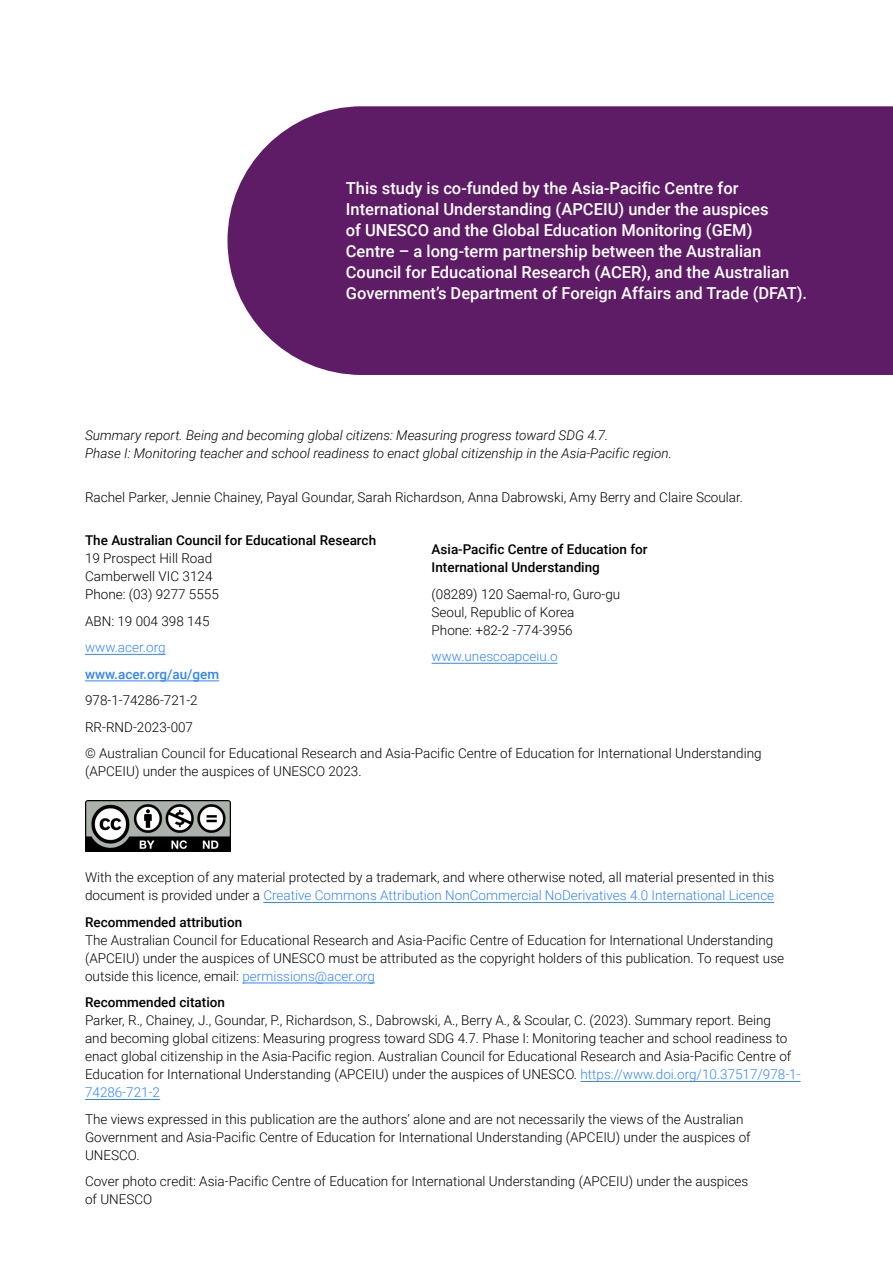
<style>
.page{position:relative;width:893px;height:1263px;background:#fff}
.page>*{position:absolute;margin:0;border:0;box-sizing:border-box;transform-origin:0 0}
.t1{font:500 16.5px/21px "Roboto";color:#fff}
.t2{font:300 13.5px/18px "Roboto";color:#000}
.t3{font:italic 300 13.5px/18px "Roboto";color:#000}
.t4{font:500 13.5px/18px "Roboto";color:#000}
.t5{font:300 13.5px "Roboto";color:#3385ff}
.t6{font:500 13.5px "Roboto";color:#3385ff}
.s1{color:#3385ff}
</style>
<div class="page">
<hr style="left:85px;top:654px;width:81px;height:1px;background:#3385ff">
<hr style="left:85px;top:681px;width:134px;height:1px;background:#3385ff">
<hr style="left:263px;top:902px;width:511px;height:1px;background:#3385ff">
<hr style="left:242px;top:983px;width:133px;height:1px;background:#3385ff">
<hr style="left:580px;top:1081px;width:221px;height:1px;background:#3385ff">
<hr style="left:85px;top:1099px;width:75px;height:1px;background:#3385ff">
<img style="left:85px;top:801px;width:145px;height:50px">
<div style="left:227px;top:106px;width:666px;height:269px;background:#5e1c66"></div>
<hr style="left:432px;top:663px;width:126px;height:1px;background:#3385ff">
<p class="t1" style="left:346px;top:177px;width:463px">This study is co-funded by the Asia-Pacific Centre for International Understanding (APCEIU) under the auspices<br>of UNESCO and the Global Education Monitoring (GEM)<br>Centre – a long-term partnership between the Australian Council for Educational Research (ACER), and the Australian Government’s Department of Foreign Affairs and Trade (DFAT).</p>
<p class="t3" style="left:85px;top:426px;width:588px">Summary report. Being and becoming global citizens: Measuring progress toward SDG 4.7.<br>Phase I: Monitoring teacher and school readiness to enact global citizenship in the Asia-Pacific region.</p>
<p class="t2" style="left:85px;top:487px;width:660px">Rachel Parker, Jennie Chainey, Payal Goundar, Sarah Richardson, Anna Dabrowski, Amy Berry and Claire Scoular.</p>
<p class="t4" style="left:85px;top:531px;width:293px">The Australian Council for Educational Research</p>
<p class="t2" style="left:85px;top:549px;width:135px">19 Prospect Hill Road<br>Camberwell VIC 3124<br>Phone: (03) 9277 5555</p>
<p class="t2" style="left:85px;top:611px;width:126px">ABN: 19 004 398 145</p>
<p class="t5" style="left:85px;top:638px;width:82px">www.acer.org</p>
<p class="t6" style="left:85px;top:664px;width:136px">www.acer.org/au/gem</p>
<p class="t2" style="left:85px;top:686px;width:678px;line-height:26.5px">978-1-74286-721-2<br>RR-RND-2023-007<br>© Australian Council for Educational Research and Asia-Pacific Centre of Education for International Understanding</p>
<p class="t2" style="left:85px;top:762px;width:278px">(APCEIU) under the auspices of UNESCO 2023.</p>
<p class="t4" style="left:432px;top:540px;width:217px">Asia-Pacific Centre of Education for<br>International Understanding</p>
<p class="t2" style="left:432px;top:584px;width:190px">(08289) 120 Saemal-ro, Guro-gu<br>Seoul, Republic of Korea<br>Phone: +82-2 -774-3956</p>
<p class="t5" style="left:432px;top:647px;width:127px">www.unescoapceiu.o</p>
<p class="t2" style="left:85px;top:868px;width:691px">With the exception of any material protected by a trademark, and where otherwise noted, all material presented in this document is provided under a <span class="s1">Creative Commons Attribution NonCommercial NoDerivatives 4.0 International Licence</span></p>
<p class="t4" style="left:85px;top:912px;width:159px">Recommended attribution</p>
<p class="t2" style="left:85px;top:930px;width:701px">The Australian Council for Educational Research and Asia-Pacific Centre of Education for International Understanding (APCEIU) under the auspices of UNESCO must be attributed as the copyright holders of this publication. To request use outside this licence, email: <span class="s1">permissions@acer.org</span></p>
<p class="t4" style="left:85px;top:993px;width:141px">Recommended citation</p>
<p class="t2" style="left:85px;top:1011px;width:717px">Parker, R., Chainey, J., Goundar, P., Richardson, S., Dabrowski, A., Berry A., &amp; Scoular, C. (2023). Summary report. Being<br>and becoming global citizens: Measuring progress toward SDG 4.7. Phase I: Monitoring teacher and school readiness to enact global citizenship in the Asia-Pacific region. Australian Council for Educational Research and Asia-Pacific Centre of Education for International Understanding (APCEIU) under the auspices of UNESCO. <span class="s1">https://www.doi.org/10.37517/978-1- 74286-721-2</span></p>
<p class="t2" style="left:85px;top:1109px;width:667px">The views expressed in this publication are the authors’ alone and are not necessarily the views of the Australian<br>Government and Asia-Pacific Centre of Education for International Understanding (APCEIU) under the auspices of<br>UNESCO.</p>
<p class="t2" style="left:85px;top:1172px;width:665px">Cover photo credit: Asia-Pacific Centre of Education for International Understanding (APCEIU) under the auspices of UNESCO</p>
</div>
